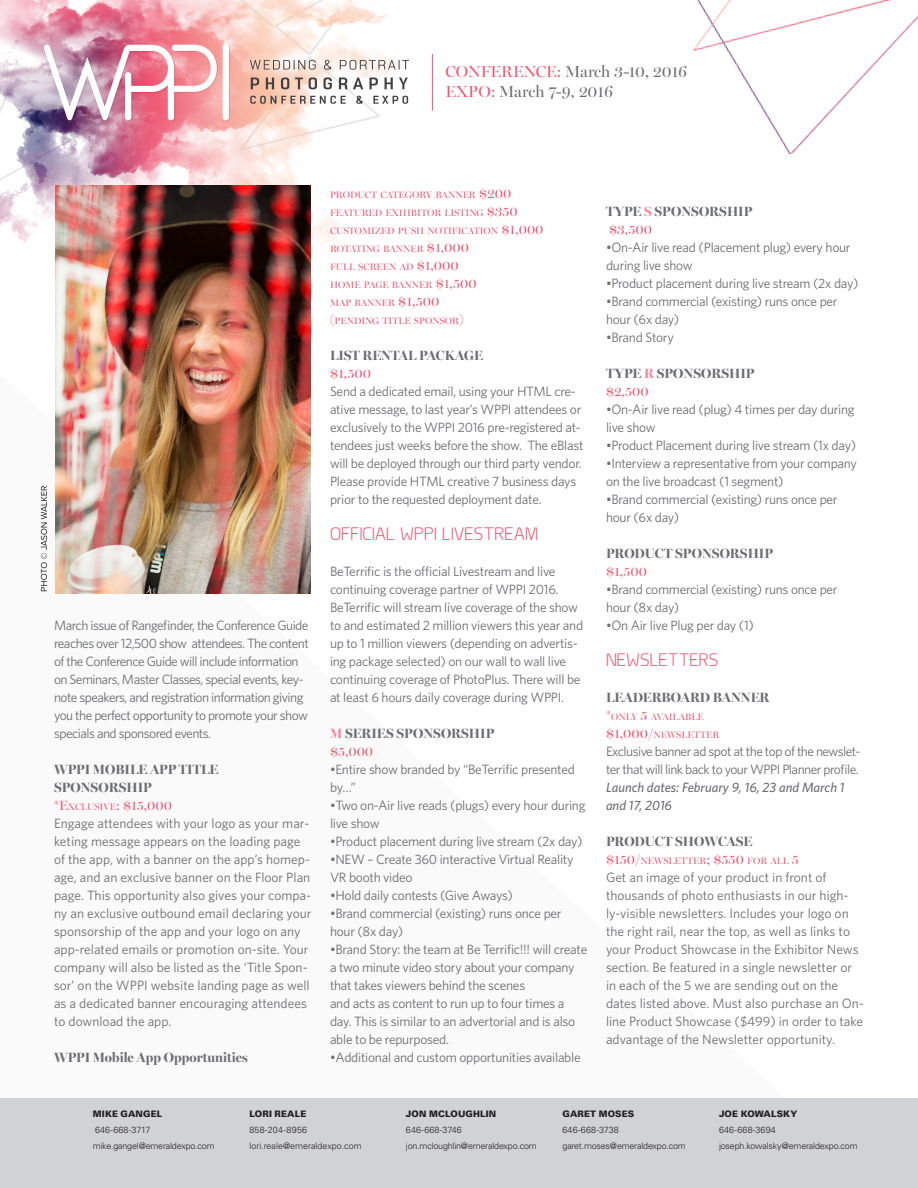
<style>
.page{position:relative;width:918px;height:1188px;background:#fff}
.page>*{position:absolute;margin:0;border:0;box-sizing:border-box;transform-origin:0 0}
.t1{font:18px "Planer";color:#ed5771}
.t2{font:16.05px/19.2px "Miller Banner";color:#6c6d70}
.t3{font:13.5px/18px "Whitney";letter-spacing:-.02em;color:#6c6d70}
.t4{font:13.5px/18px "Whitney";color:#6c6d70}
.t5{font:13.5px/18px "Whitney";letter-spacing:-.04em;color:#6c6d70}
.t6{font:700 13.5px "Miller Banner";color:#6c6d70}
.t7{font:13.5px "Miller Banner";color:#ed5771}
.t8{font:italic 500 13.5px/18px "Whitney";color:#6c6d70}
.t9{font:9.45px "Miller Banner";color:#ed5771}
.PDN_Body_Text{font:300 9px "Univers LT Std";letter-spacing:-.015em;color:#231f20}
.PDN_Body_Text-2{font:900 9px "Univers LT Std";letter-spacing:.01em;color:#231f20}
.PDN_Body_Text-3{font:300 9px "Univers LT Std";letter-spacing:.015em;color:#231f20}
.PDN_Body_Text-4{font:300 9px "Univers LT Std";letter-spacing:.03em;color:#231f20}
.s1{color:#ed5771}
.s2{font-size:9.45px}
.s3{font-size:13.5px}
.s4{color:#f3899c}
</style>
<div class="page">
<hr style="left:432px;top:54px;width:1px;height:57px;background:#ed5771">
<img style="left:0;top:0;width:392px;height:244px">
<div style="left:224px;top:44px;width:6px;height:77px;background:#e09d94;border-radius:3px"></div>
<svg style="left:250px;top:60px;width:159px;height:44px"></svg>
<svg style="left:44px;top:45px;width:174px;height:76px"></svg>
<div style="left:223px;top:43px;width:6px;height:77px;background:#fff;border-radius:3px"></div>
<img style="left:693px;top:0;width:225px;height:154px">
<div style="left:0;top:1098px;width:918px;height:90px;background:#d1d2d4"></div>
<img style="left:55px;top:186px;width:256px;height:408px">
<svg style="left:41px;top:486px;width:6px;height:105px"></svg>
<p class="t2" style="left:445px;top:62px;width:243px"><span class="s1">CONFERENCE:</span> March 3-10, 2016<br><span class="s1">EXPO:</span> March 7-9, 2016</p>
<p class="t5" style="left:54px;top:616px;width:256px">March issue of Rangefinder, the Conference Guide reaches over 12,500 show attendees. The content of the Conference Guide will include information on Seminars, Master Classes, special events, key&shy;note speakers, and registration information giving you the perfect opportunity to promote your show specials and sponsored events.</p>
<p class="t6" style="left:54px;top:761px;width:166px">WPPI MOBILE APP TITLE</p>
<p class="t6" style="left:54px;top:779px;width:99px">SPONSORSHIP</p>
<p class="t7" style="left:54px;top:797px;width:120px">*E<span class="s2">XCLUSIVE</span>: $15,000</p>
<p class="t4" style="left:54px;top:814px;width:259px">Engage attendees with your logo as your mar&shy;keting message appears on the loading page of the app, with a banner on the app’s homep&shy;age, and an exclusive banner on the Floor Plan page. This opportunity also gives your compa&shy;ny an exclusive outbound email declaring your sponsorship of the app and your logo on any app-related emails or promotion on-site. Your company will also be listed as the ‘Title Spon&shy;sor’ on the WPPI website landing page as well as a dedicated banner encouraging attendees to download the app.</p>
<p class="t6" style="left:54px;top:1049px;width:195px">WPPI Mobile App Opportunities</p>
<p class="t9" style="left:330px;top:189px;width:183px">PRODUCT CATEGORY BANNER <span class="s3">$200</span></p>
<p class="t9" style="left:330px;top:207px;width:189px">FEATURED EXHIBITOR LISTING <span class="s3">$350</span></p>
<p class="t9" style="left:330px;top:225px;width:215px">CUSTOMIZED PUSH NOTIFICATION <span class="s3">$1,000</span></p>
<p class="t9" style="left:330px;top:243px;width:141px">ROTATING BANNER <span class="s3">$1,000</span></p>
<p class="t9" style="left:330px;top:261px;width:130px">FULL SCREEN AD <span class="s3">$1,000</span></p>
<p class="t9" style="left:330px;top:279px;width:148px">HOME PAGE BANNER <span class="s3">$1,500</span></p>
<p class="t9" style="left:330px;top:297px;width:111px">MAP BANNER <span class="s3">$1,500</span></p>
<p class="t9" style="left:330px;top:315px;width:135px"><span class="s3">(</span>PENDING TITLE SPONSOR<span class="s3">)</span></p>
<p class="t6" style="left:330px;top:347px;width:155px">LIST RENTAL PACKAGE</p>
<p class="t7" style="left:330px;top:365px;width:43px">$1,500</p>
<p class="t3" style="left:330px;top:382px;width:255px">Send a dedicated email, using your HTML cre&shy;ative message, to last year’s WPPI attendees or exclusively to the WPPI 2016 pre-registered at&shy;tendees just weeks before the show. The eBlast will be deployed through our third party vendor.<br>Please provide HTML creative 7 business days prior to the requested deployment date.</p>
<p class="t1" style="left:330px;top:523px;width:210px">OFFICIAL WPPI LIVESTREAM</p>
<p class="t3" style="left:330px;top:562px;width:255px">BeTerrific is the official Livestream and live continuing coverage partner of WPPI 2016.<br>BeTerrific will stream live coverage of the show to and estimated 2 million viewers this year and up to 1 million viewers (depending on advertis&shy;ing package selected) on our wall to wall live continuing coverage of PhotoPlus. There will be at least 6 hours daily coverage during WPPI.</p>
<p class="t6" style="left:330px;top:725px;width:166px"><span class="s4">M</span> SERIES SPONSORSHIP</p>
<p class="t7" style="left:330px;top:743px;width:45px">$5,000</p>
<p class="t3" style="left:330px;top:760px;width:246px">•Entire show branded by “BeTerrific presented by…”</p>
<p class="t3" style="left:330px;top:796px;width:257px">•Two on-Air live reads (plugs) every hour during live show</p>
<p class="t3" style="left:330px;top:832px;width:254px">•Product placement during live stream (2x day)</p>
<p class="t3" style="left:330px;top:850px;width:245px">•NEW – Create 360 interactive Virtual Reality<br>VR booth video</p>
<p class="t3" style="left:330px;top:886px;width:184px">•Hold daily contests (Give Aways)</p>
<p class="t3" style="left:330px;top:904px;width:233px">•Brand commercial (existing) runs once per hour (8x day)</p>
<p class="t3" style="left:330px;top:940px;width:259px">•Brand Story: the team at Be Terrific!!! will create a two minute video story about your company that takes viewers behind the scenes</p>
<p class="t3" style="left:330px;top:994px;width:247px">and acts as content to run up to four times a day. This is similar to an advertorial and is also able to be repurposed.</p>
<p class="t3" style="left:330px;top:1048px;width:252px">•Additional and custom opportunities available</p>
<p class="t6" style="left:606px;top:203px;width:148px">TYPE <span class="s4">S</span> SPONSORSHIP</p>
<p class="t7" style="left:609px;top:221px;width:45px">$3,500</p>
<p class="t3" style="left:606px;top:238px;width:246px">•On-Air live read (Placement plug) every hour during live show</p>
<p class="t3" style="left:606px;top:274px;width:254px">•Product placement during live stream (2x day)</p>
<p class="t3" style="left:606px;top:292px;width:233px">•Brand commercial (existing) runs once per hour (6x day)</p>
<p class="t3" style="left:606px;top:328px;width:69px">•Brand Story</p>
<p class="t6" style="left:606px;top:365px;width:150px">TYPE <span class="s4">R</span> SPONSORSHIP</p>
<p class="t7" style="left:606px;top:383px;width:44px">$2,500</p>
<p class="t3" style="left:606px;top:400px;width:250px">•On-Air live read (plug) 4 times per day during live show</p>
<p class="t3" style="left:606px;top:436px;width:252px">•Product Placement during live stream (1x day)</p>
<p class="t3" style="left:606px;top:454px;width:253px">•Interview a representative from your company on the live broadcast (1 segment)</p>
<p class="t3" style="left:606px;top:490px;width:233px">•Brand commercial (existing) runs once per hour (6x day)</p>
<p class="t6" style="left:606px;top:545px;width:168px">PRODUCT SPONSORSHIP</p>
<p class="t7" style="left:606px;top:563px;width:43px">$1,500</p>
<p class="t3" style="left:606px;top:580px;width:233px">•Brand commercial (existing) runs once per hour (8x day)</p>
<p class="t3" style="left:606px;top:616px;width:149px">•On Air live Plug per day (1)</p>
<p class="t1" style="left:606px;top:649px;width:114px">NEWSLETTERS</p>
<p class="t6" style="left:606px;top:689px;width:165px">LEADERBOARD BANNER</p>
<p class="t9" style="left:606px;top:711px;width:99px"><span class="s3">*</span>ONLY <span class="s3">5</span> AVAILABLE</p>
<p class="t9" style="left:606px;top:729px;width:115px"><span class="s3">$1,000/</span>NEWSLETTER</p>
<p class="t5" style="left:606px;top:742px;width:256px">Exclusive banner ad spot at the top of the newslet&shy;ter that will link back to your WPPI Planner profile.</p>
<p class="t8" style="left:606px;top:778px;width:240px">Launch dates: February 9, 16, 23 and March 1 and 17, 2016</p>
<p class="t6" style="left:606px;top:833px;width:148px">PRODUCT SHOWCASE</p>
<p class="t9" style="left:606px;top:855px;width:195px"><span class="s3">$150/</span>NEWSLETTER<span class="s3">; $550</span> FOR ALL <span class="s3">5</span></p>
<p class="t4" style="left:606px;top:868px;width:259px">Get an image of your product in front of thousands of photo enthusiasts in our high&shy;ly-visible newsletters. Includes your logo on the right rail, near the top, as well as links to your Product Showcase in the Exhibitor News section. Be featured in a single newsletter or in each of the 5 we are sending out on the dates listed above. Must also purchase an On&shy;line Product Showcase ($499) in order to take advantage of the Newsletter opportunity.</p>
<p class="PDN_Body_Text-2" style="left:93px;top:1108px;width:71px">MIKE GANGEL</p>
<p class="PDN_Body_Text-3" style="left:95px;top:1125px;width:57px">646-668-3717</p>
<p class="PDN_Body_Text" style="left:93px;top:1141px;width:123px">mike.gangel@emeraldexpo.com</p>
<p class="PDN_Body_Text-2" style="left:249px;top:1108px;width:58px">LORI REALE</p>
<p class="PDN_Body_Text-4" style="left:249px;top:1125px;width:59px">858-204-8956</p>
<p class="PDN_Body_Text" style="left:249px;top:1141px;width:114px">lori.reale@emeraldexpo.com</p>
<p class="PDN_Body_Text-2" style="left:406px;top:1108px;width:92px">JON MCLOUGHLIN</p>
<p class="PDN_Body_Text-3" style="left:406px;top:1125px;width:57px">646-668-3746</p>
<p class="PDN_Body_Text" style="left:406px;top:1141px;width:132px">jon.mcloughlin@emeraldexpo.com</p>
<p class="PDN_Body_Text-2" style="left:563px;top:1108px;width:73px">GARET MOSES</p>
<p class="PDN_Body_Text-3" style="left:563px;top:1125px;width:58px">646-668-3738</p>
<p class="PDN_Body_Text" style="left:563px;top:1141px;width:125px">garet.moses@emeraldexpo.com</p>
<p class="PDN_Body_Text-2" style="left:719px;top:1108px;width:80px">JOE KOWALSKY</p>
<p class="PDN_Body_Text-3" style="left:719px;top:1125px;width:58px">646-668-3694</p>
<p class="PDN_Body_Text" style="left:719px;top:1141px;width:140px">joseph.kowalsky@emeraldexpo.com</p>
</div>
